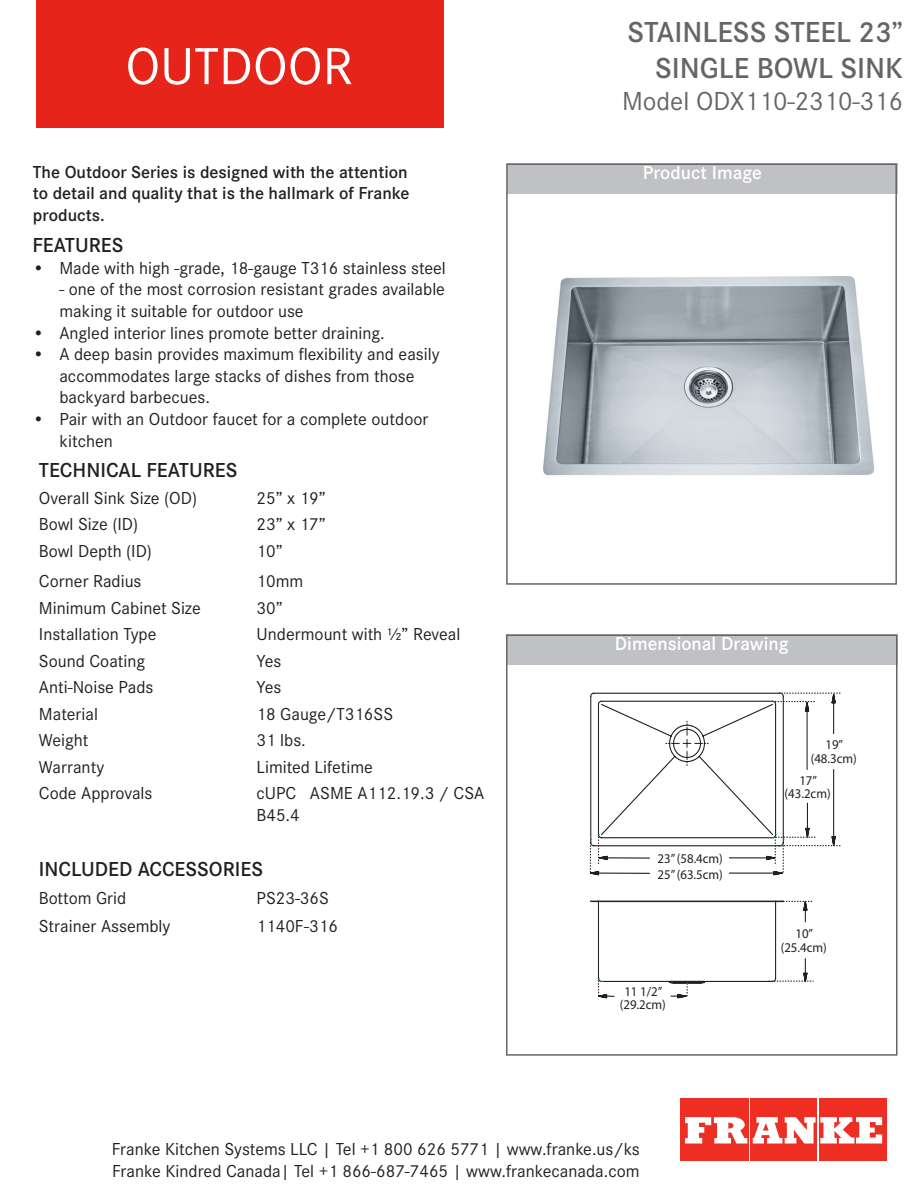
<style>
.page{position:relative;width:918px;height:1188px;background:#fff}
.page>*{position:absolute;margin:0;border:0;box-sizing:border-box;transform-origin:0 0}
.t1{font:54px "Corporate S";color:#fff}
.t2{font:600 30px "Corporate S";color:#656568}
.t3{font:27px "Corporate S";color:#656568}
.t4{font:600 21px "Corporate S";color:#231f20}
.t5{font:600 19.5px "Corporate S";color:#fff}
.t6{font:18px/21.6px "Corporate S";color:#231f20}
.t7{font:600 18px/21.6px "Corporate S";color:#231f20;text-align:justify}
.t8{font:13.35px/13.4px "Myriad Pro";color:#231f20;text-align:center;scale:.96 1}
</style>
<div class="page">
<div style="left:506px;top:634px;width:392px;height:31px;background:#c0c1c4"></div>
<div style="left:506px;top:634px;width:392px;height:422px;border:2px solid #656568"></div>
<div style="left:507px;top:164px;width:391px;height:30px;background:#c0c1c4"></div>
<div style="left:506px;top:164px;width:391px;height:421px;border:2px solid #656568"></div>
<div style="left:680px;top:1099px;width:69px;height:62px;background:#ee2e22"></div>
<div style="left:751px;top:1099px;width:66px;height:62px;background:#ee2e22"></div>
<div style="left:819px;top:1099px;width:67px;height:62px;background:#ee2e22"></div>
<svg style="left:685px;top:1117px;width:62px;height:27px"></svg>
<svg style="left:753px;top:1117px;width:129px;height:27px"></svg>
<div style="left:37px;top:0;width:407px;height:127px;background:#e72419"></div>
<img style="left:544px;top:277px;width:331px;height:199px">
<svg style="left:589px;top:692px;width:252px;height:307px"></svg>
<p class="t1" style="left:125px;top:27px;width:229px">OUTDOOR</p>
<p class="t7" style="left:33px;top:160px;width:378px">The Outdoor Series is designed with the attention to detail and quality that is the hallmark of Franke products.</p>
<p class="t4" style="left:32px;top:230px;width:93px">FEATURES</p>
<p class="t6" style="left:32px;top:256px;width:415px">• Made with high -grade, 18-gauge T316 stainless steel</p>
<p class="t6" style="left:59px;top:277px;width:387px">- one of the most corrosion resistant grades available making it suitable for outdoor use</p>
<p class="t6" style="left:32px;top:320px;width:354px">• Angled interior lines promote better draining.</p>
<p class="t6" style="left:59px;top:342px;width:382px;text-indent:-27px">• A deep basin provides maximum flexibility and easily accommodates large stacks of dishes from those backyard barbecues.</p>
<p class="t6" style="left:59px;top:407px;width:370px;text-indent:-27px">• Pair with an Outdoor faucet for a complete outdoor kitchen</p>
<p class="t4" style="left:39px;top:455px;width:200px">TECHNICAL FEATURES</p>
<p class="t6" style="left:39px;top:486px;width:160px">Overall Sink Size (OD)</p>
<p class="t6" style="left:257px;top:486px;width:71px">25” x 19”</p>
<p class="t6" style="left:39px;top:512px;width:101px">Bowl Size (ID)</p>
<p class="t6" style="left:257px;top:512px;width:71px">23” x 17”</p>
<p class="t6" style="left:39px;top:539px;width:115px">Bowl Depth (ID)</p>
<p class="t6" style="left:257px;top:539px;width:28px">10”</p>
<p class="t6" style="left:39px;top:569px;width:104px">Corner Radius</p>
<p class="t6" style="left:257px;top:569px;width:48px">10mm</p>
<p class="t6" style="left:39px;top:596px;width:163px">Minimum Cabinet Size</p>
<p class="t6" style="left:257px;top:596px;width:28px">30”</p>
<p class="t6" style="left:39px;top:622px;width:119px">Installation Type</p>
<p class="t6" style="left:257px;top:622px;width:205px">Undermount with ½” Reveal</p>
<p class="t6" style="left:39px;top:649px;width:108px">Sound Coating</p>
<p class="t6" style="left:257px;top:649px;width:26px">Yes</p>
<p class="t6" style="left:39px;top:675px;width:116px">Anti-Noise Pads</p>
<p class="t6" style="left:257px;top:675px;width:26px">Yes</p>
<p class="t6" style="left:39px;top:702px;width:61px">Material</p>
<p class="t6" style="left:257px;top:702px;width:138px">18 Gauge/T316SS</p>
<p class="t6" style="left:39px;top:728px;width:51px">Weight</p>
<p class="t6" style="left:257px;top:728px;width:51px">31 lbs.</p>
<p class="t6" style="left:39px;top:755px;width:67px">Warranty</p>
<p class="t6" style="left:257px;top:755px;width:118px">Limited Lifetime</p>
<p class="t6" style="left:39px;top:781px;width:115px">Code Approvals</p>
<p class="t6" style="left:257px;top:781px;width:229px">cUPC ASME A112.19.3 / CSA<br>B45.4</p>
<p class="t4" style="left:39px;top:854px;width:226px">INCLUDED ACCESSORIES</p>
<p class="t6" style="left:39px;top:886px;width:89px">Bottom Grid</p>
<p class="t6" style="left:257px;top:886px;width:74px">PS23-36S</p>
<p class="t6" style="left:39px;top:914px;width:133px">Strainer Assembly</p>
<p class="t6" style="left:257px;top:914px;width:83px">1140F-316</p>
<p class="t2" style="left:628px;top:9px;width:277px">STAINLESS STEEL 23”</p>
<p class="t2" style="left:655px;top:45px;width:249px">SINGLE BOWL SINK</p>
<p class="t3" style="left:622px;top:81px;width:282px">Model ODX110-2310-316</p>
<p class="t5" style="left:643px;top:158px;width:121px">Product Image</p>
<p class="t5" style="left:615px;top:629px;width:175px">Dimensional Drawing</p>
<p class="t8" style="left:658px;top:852px;width:70px">23” (58.4cm)</p>
<p class="t8" style="left:658px;top:867px;width:70px">25” (63.5cm)</p>
<p class="t8" style="left:620px;top:985px;width:50px">11 1/2” (29.2cm)</p>
<p class="t8" style="left:811px;top:738px;width:50px">19” (48.3cm)</p>
<p class="t8" style="left:785px;top:773px;width:50px">17” (43.2cm)</p>
<p class="t8" style="left:781px;top:927px;width:50px">10” (25.4cm)</p>
<p class="t6" style="left:112px;top:1137px;width:530px">Franke Kitchen Systems LLC | Tel +1 800 626 5771 | www.franke.us/ks</p>
<p class="t6" style="left:112px;top:1159px;width:529px">Franke Kindred Canada| Tel +1 866-687-7465 | www.frankecanada.com</p>
</div>
